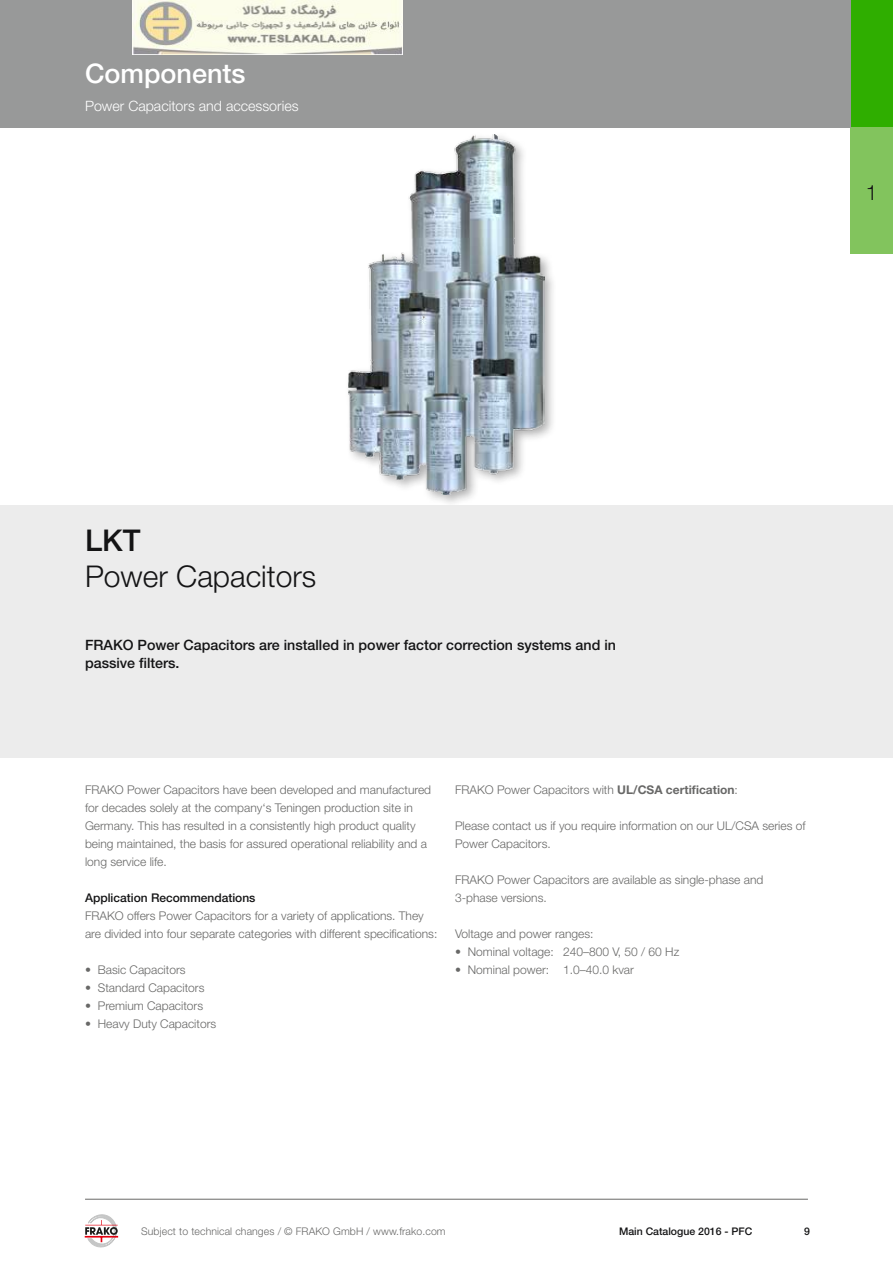
<style>
.page{position:relative;width:893px;height:1263px;background:#fff}
.page>*{position:absolute;margin:0;border:0;box-sizing:border-box;transform-origin:0 0}
.t1{font:300 30px "Helvetica Neue LT Std";color:#141415}
.t2{font:500 30px "Helvetica Neue LT Std";color:#141415}
.t3{font:500 27px "Helvetica Neue LT Std";color:#fff}
.t4{font:300 21px "Helvetica Neue LT Std";color:#141415}
.t5{font:500 14.25px/18px "Helvetica Neue LT Std";color:#141415}
.t6{font:300 14.25px "Helvetica Neue LT Std";color:#fff}
.t7{font:300 12px/18px "Helvetica Neue LT Std";color:#686867}
.t8{font:500 12px "Helvetica Neue LT Std";color:#141415}
.t9{font:300 10.5px "Helvetica Neue LT Std";letter-spacing:.01em;color:#686867}
.t10{font:500 10.5px "Helvetica Neue LT Std";color:#141415}
.s1{font-weight:700}
</style>
<div class="page">
<div style="left:850px;top:0;width:43px;height:128px;background:#2fae00"></div>
<div style="left:344px;top:130px;width:213px;height:378px;background:#141415;opacity:.35"></div>
<img style="left:349px;top:134px;width:195px;height:360px">
<div style="left:850px;top:128px;width:43px;height:126px;background:#82c45d"></div>
<div style="left:0;top:0;width:850px;height:128px;background:#989999"></div>
<hr style="left:85px;top:1199px;width:723px;height:1px;background:#686867">
<svg style="left:85px;top:1214px;width:34px;height:34px"></svg>
<div style="left:0;top:506px;width:893px;height:252px;background:#ececec"></div>
<img style="left:132px;top:0;width:270px;height:54px">
<h2 class="t3" style="left:85px;top:57px;width:162px">Components</h2>
<p class="t6" style="left:85px;top:97px;width:215px">Power Capacitors and accessories</p>
<h3 class="t4" style="left:866px;top:179px;width:13px">1</h3>
<h1 class="t2" style="left:85px;top:522px;width:57px">LKT</h1>
<h1 class="t1" style="left:85px;top:558px;width:233px">Power Capacitors</h1>
<p class="t5" style="left:85px;top:635px;width:532px">FRAKO Power Capacitors are installed in power factor correction systems and in passive filters.</p>
<p class="t7" style="left:85px;top:780px;width:348px">FRAKO Power Capacitors have been developed and manufactured for decades solely at the company‘s Teningen production site in Germany. This has resulted in a consistently high product quality being maintained, the basis for assured operational reliability and a long service life.</p>
<p class="t8" style="left:85px;top:890px;width:172px">Application Recommendations</p>
<p class="t7" style="left:85px;top:906px;width:354px">FRAKO offers Power Capacitors for a variety of applications. They are divided into four separate categories with different specifications:</p>
<p class="t7" style="left:85px;top:960px;width:102px">• Basic Capacitors</p>
<p class="t7" style="left:85px;top:978px;width:121px">• Standard Capacitors</p>
<p class="t7" style="left:85px;top:996px;width:120px">• Premium Capacitors</p>
<p class="t7" style="left:85px;top:1014px;width:133px">• Heavy Duty Capacitors</p>
<p class="t7" style="left:455px;top:780px;width:284px">FRAKO Power Capacitors with <span class="s1">UL/CSA certification</span>:</p>
<p class="t7" style="left:455px;top:816px;width:352px">Please contact us if you require information on our UL/CSA series of<br>Power Capacitors.</p>
<p class="t7" style="left:455px;top:870px;width:310px">FRAKO Power Capacitors are available as single-phase and<br>3-phase versions.</p>
<p class="t7" style="left:455px;top:924px;width:140px">Voltage and power ranges:</p>
<p class="t7" style="left:455px;top:942px;width:226px">• Nominal voltage: 240–800 V, 50 / 60 Hz</p>
<p class="t7" style="left:455px;top:960px;width:180px">• Nominal power: 1.0–40.0 kvar</p>
<p class="t9" style="left:141px;top:1224px;width:306px">Subject to technical changes / © FRAKO GmbH / www.frako.com</p>
<p class="t10" style="left:619px;top:1225px;width:135px">Main Catalogue 2016 - PFC</p>
<p class="t10" style="left:804px;top:1225px;width:7px">9</p>
</div>
